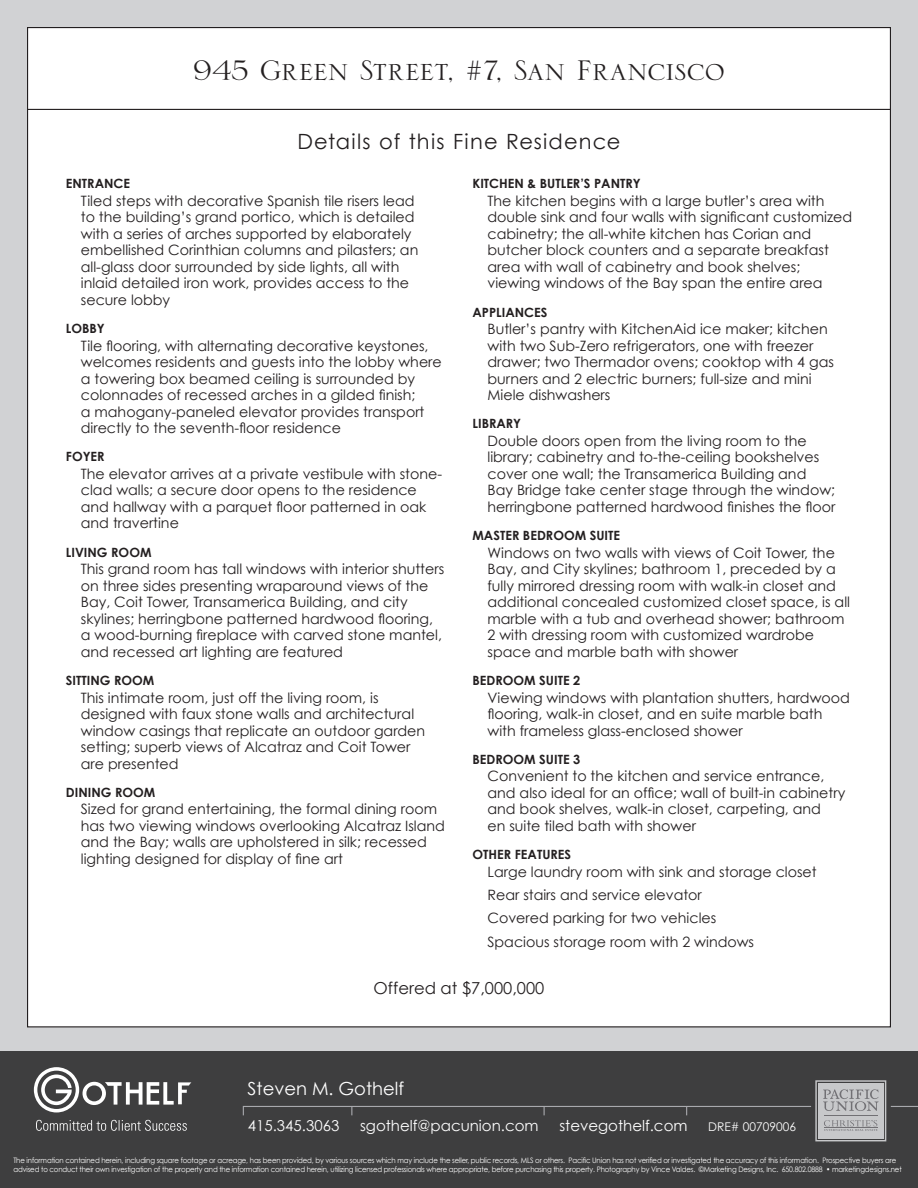
<style>
.page{position:relative;width:918px;height:1188px;background:#fff}
.page>*{position:absolute;margin:0;border:0;box-sizing:border-box;transform-origin:0 0}
.t1{font:37.5px "Serlio LH";letter-spacing:-.015em;color:#231f20}
.t2{font:21px "Century Gothic";letter-spacing:.05em;color:#231f20}
.t3{font:18px "Century Gothic";color:#fff}
.t4{font:16.5px "Century Gothic";color:#231f20}
.t5{font:15px "Century Gothic";color:#fff}
.t6{font:14.25px/16.5px "Century Gothic";color:#231f20}
.t7{font:700 12.75px "Century Gothic";color:#231f20}
.t8{font:12px "Century Gothic";color:#fff}
.t9{font:7.5px/9px "Century Gothic";letter-spacing:-.02em;color:#fff;scale:.93 1}
</style>
<div class="page">
<div style="left:0;top:0;width:918px;height:1052px;background:#d1d2d4"></div>
<div style="left:28px;top:28px;width:862px;height:999px;background:#fff"></div>
<hr style="left:27px;top:109px;width:864px;height:1px;background:#231f20">
<div style="left:0;top:1052px;width:918px;height:136px;background:#3e3e3f"></div>
<svg style="left:34px;top:1067px;width:157px;height:45px"></svg>
<svg style="left:36px;top:1120px;width:151px;height:11px"></svg>
<svg style="left:242px;top:1080px;width:676px;height:61px"></svg>
<h1 class="t1" style="left:193px;top:52px;width:534px">945 Green Street, #7, San Francisco</h1>
<h2 class="t2" style="left:297px;top:129px;width:325px">Details of this Fine Residence</h2>
<p class="t7" style="left:66px;top:176px;width:64px">ENTRANCE</p>
<p class="t6" style="left:81px;top:192px;width:339px">Tiled steps with decorative Spanish tile risers lead to the building’s grand portico, which is detailed with a series of arches supported by elaborately embellished Corinthian columns and pilasters; an all-glass door surrounded by side lights, all with inlaid detailed iron work, provides access to the secure lobby</p>
<p class="t7" style="left:66px;top:320px;width:41px">LOBBY</p>
<p class="t6" style="left:81px;top:337px;width:362px">Tile flooring, with alternating decorative keystones, welcomes residents and guests into the lobby where a towering box beamed ceiling is surrounded by colonnades of recessed arches in a gilded finish;<br>a mahogany-paneled elevator provides transport directly to the seventh-floor residence</p>
<p class="t7" style="left:66px;top:449px;width:40px">FOYER</p>
<p class="t6" style="left:81px;top:465px;width:363px">The elevator arrives at a private vestibule with stone&shy;clad walls; a secure door opens to the residence and hallway with a parquet floor patterned in oak and travertine</p>
<p class="t7" style="left:66px;top:544px;width:87px">LIVING ROOM</p>
<p class="t6" style="left:81px;top:561px;width:365px">This grand room has tall windows with interior shutters on three sides presenting wraparound views of the Bay, Coit Tower, Transamerica Building, and city skylines; herringbone patterned hardwood flooring, a wood-burning fireplace with carved stone mantel, and recessed art lighting are featured</p>
<p class="t7" style="left:66px;top:672px;width:90px">SITTING ROOM</p>
<p class="t6" style="left:81px;top:689px;width:346px">This intimate room, just off the living room, is designed with faux stone walls and architectural window casings that replicate an outdoor garden setting; superb views of Alcatraz and Coit Tower are presented</p>
<p class="t7" style="left:66px;top:784px;width:91px">DINING ROOM</p>
<p class="t6" style="left:81px;top:801px;width:366px">Sized for grand entertaining, the formal dining room has two viewing windows overlooking Alcatraz Island and the Bay; walls are upholstered in silk; recessed lighting designed for display of fine art</p>
<p class="t7" style="left:472px;top:176px;width:170px">KITCHEN &amp; BUTLE R’S PANTRY</p>
<p class="t6" style="left:488px;top:192px;width:366px">The kitchen begins with a large butler’s area with double sink and four walls with significant customized cabinetry; the all-white kitchen has Corian and butcher block counters and a separate breakfast area with wall of cabinetry and book shelves; viewing windows of the Bay span the entire area</p>
<p class="t7" style="left:472px;top:304px;width:9px">APPL</p>
<p class="t7" style="left:502px;top:304px;width:40px">IANCES</p>
<p class="t6" style="left:488px;top:321px;width:348px">Butler’s pantry with KitchenAid ice maker; kitchen with two Sub-Zero refrigerators, one with freezer drawer; two Thermador ovens; cooktop with 4 gas burners and 2 electric burners; full-size and mini Miele dishwashers</p>
<p class="t7" style="left:472px;top:416px;width:50px">LIBRARY</p>
<p class="t6" style="left:488px;top:432px;width:349px">Double doors open from the living room to the library; cabinetry and to-the-ceiling bookshelves cover one wall; the Transamerica Building and Bay Bridge take center stage through the window; herringbone patterned hardwood finishes the floor</p>
<p class="t7" style="left:472px;top:528px;width:148px">MASTER BED ROOM SUITE</p>
<p class="t6" style="left:488px;top:544px;width:364px">Windows on two walls with views of Coit Tower, the Bay, and City skylines; bathroom 1, preceded by a fully mirrored dressing room with walk-in closet and additional concealed customized closet space, is all marble with a tub and overhead shower; bathroom 2 with dressing room with customized wardrobe space and marble bath with shower</p>
<p class="t7" style="left:472px;top:672px;width:109px">BED ROOM SUITE 2</p>
<p class="t6" style="left:488px;top:689px;width:364px">Viewing windows with plantation shutters, hardwood flooring, walk-in closet, and en suite marble bath with frameless glass-enclosed shower</p>
<p class="t7" style="left:472px;top:751px;width:109px">BED ROOM SUITE 3</p>
<p class="t6" style="left:488px;top:768px;width:359px">Convenient to the kitchen and service entrance, and also ideal for an office; wall of built-in cabinetry and book shelves, walk-in closet, carpeting, and<br>en suite tiled bath with shower</p>
<p class="t7" style="left:472px;top:847px;width:93px">OTHER FEATURES</p>
<p class="t6" style="left:488px;top:860px;width:331px;line-height:23.2px">Large laundry room with sink and storage closet Rear stairs and service elevator<br>Covered parking for two vehicles<br>Spacious storage room with 2 windows</p>
<p class="t4" style="left:374px;top:978px;width:172px">Offered at $7,000,000</p>
<p class="t3" style="left:248px;top:1077px;width:158px">Steven M. Gothelf</p>
<p class="t5" style="left:248px;top:1117px;width:93px">415.345.3063</p>
<p class="t5" style="left:360px;top:1117px;width:180px">sgothelf@pacunion.com</p>
<p class="t5" style="left:559px;top:1117px;width:130px">stevegothelf.com</p>
<p class="t8" style="left:708px;top:1119px;width:89px">DRE# 00709006</p>
<p class="t9" style="left:14px;top:1156px;width:957px">The information contained herein, including square footage or acreage, has been provided, by various sources which may include the seller, public records, MLS or others. Pacific Union has not verified or investigated the accuracy of this information. Prospective buyers are advised to conduct their own investigation of the property and the information contained herein, utilizing licensed professionals where appropriate, before purchasing this property. Photography by Vince Valdes. ©Marketing Designs, Inc. 650.802.0888 • marketingdesigns.net</p>
</div>
